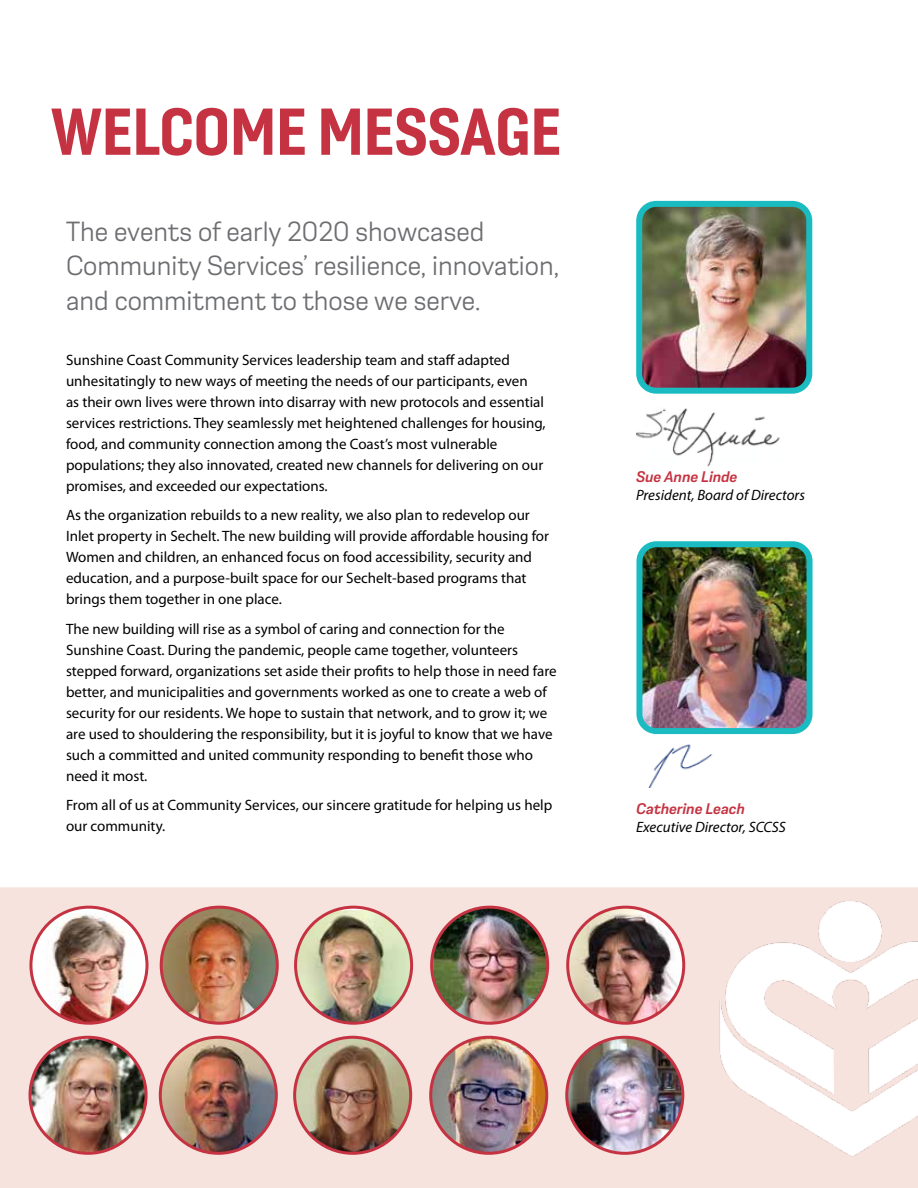
<style>
.page{position:relative;width:918px;height:1188px;background:#fff}
.page>*{position:absolute;margin:0;border:0;box-sizing:border-box;transform-origin:0 0}
.t1{font:700 condensed 64.5px "Moderna Sans";color:#c53342}
.t2{font:300 27px/34.5px "Moderna Sans";color:#6d6e71}
.t3{font:15px/21px "Myriad Pro";color:#000}
.t4{font:italic 15px "Myriad Pro";color:#000}
.t5{font:italic 500 15px "Moderna Sans";color:#c53342}
</style>
<div class="page">
<div style="left:0;top:887px;width:918px;height:301px;background:#f7e3de"></div>
<img style="left:643px;top:208px;width:162px;height:179px">
<div style="left:636px;top:201px;width:176px;height:193px;border:6px solid #1abcc1;border-radius:17px"></div>
<img style="left:643px;top:548px;width:163px;height:179px">
<div style="left:636px;top:541px;width:177px;height:193px;border:6px solid #1abcc1;border-radius:17px"></div>
<img style="left:636px;top:408px;width:144px;height:59px">
<img style="left:649px;top:744px;width:64px;height:43px">
<img style="left:31px;top:907px;width:116px;height:116px;border-radius:58px">
<div style="left:29px;top:906px;width:119px;height:119px;border:3px solid #c53342;border-radius:50%"></div>
<img style="left:161px;top:907px;width:116px;height:116px;border-radius:58px">
<div style="left:160px;top:906px;width:119px;height:119px;border:3px solid #c53342;border-radius:50%"></div>
<img style="left:297px;top:910px;width:115px;height:113px">
<div style="left:294px;top:906px;width:119px;height:119px;border:3px solid #c53342;border-radius:50%"></div>
<img style="left:433px;top:907px;width:115px;height:116px">
<div style="left:430px;top:906px;width:119px;height:119px;border:3px solid #c53342;border-radius:50%"></div>
<img style="left:568px;top:907px;width:115px;height:116px">
<div style="left:566px;top:906px;width:119px;height:119px;border:3px solid #c53342;border-radius:50%"></div>
<img style="left:30px;top:1037px;width:116px;height:116px;border-radius:58px">
<div style="left:29px;top:1036px;width:119px;height:119px;border:3px solid #c53342;border-radius:50%"></div>
<img style="left:160px;top:1037px;width:116px;height:116px;border-radius:58px">
<div style="left:159px;top:1036px;width:119px;height:119px;border:3px solid #c53342;border-radius:50%"></div>
<img style="left:295px;top:1037px;width:116px;height:116px;border-radius:58px">
<div style="left:293px;top:1036px;width:119px;height:119px;border:3px solid #c53342;border-radius:50%"></div>
<img style="left:431px;top:1037px;width:116px;height:116px;border-radius:58px">
<div style="left:429px;top:1036px;width:119px;height:119px;border:3px solid #c53342;border-radius:50%"></div>
<img style="left:567px;top:1037px;width:116px;height:116px;border-radius:58px">
<div style="left:565px;top:1036px;width:119px;height:119px;border:3px solid #c53342;border-radius:50%"></div>
<img style="left:704px;top:887px;width:214px;height:297px">
<h1 class="t1" style="left:51px;top:92px;width:512px">WELCOME MESSAGE</h1>
<h2 class="t2" style="left:66px;top:214px;width:495px">The events of early 2020 showcased<br>Community Services’ resilience, innovation, and commitment to those we serve.</h2>
<p class="t3" style="left:66px;top:349px;width:481px">Sunshine Coast Community Services leadership team and staff adapted unhesitatingly to new ways of meeting the needs of our participants, even<br>as their own lives were thrown into disarray with new protocols and essential services restrictions. They seamlessly met heightened challenges for housing, food, and community connection among the Coast’s most vulnerable populations; they also innovated, created new channels for delivering on our promises, and exceeded our expectations.</p>
<p class="t3" style="left:66px;top:504px;width:485px">As the organization rebuilds to a new reality, we also plan to redevelop our Inlet property in Sechelt. The new building will provide affordable housing for Women and children, an enhanced focus on food accessibility, security and education, and a purpose-built space for our Sechelt-based programs that brings them together in one place.</p>
<p class="t3" style="left:66px;top:618px;width:492px">The new building will rise as a symbol of caring and connection for the Sunshine Coast. During the pandemic, people came together, volunteers stepped forward, organizations set aside their profits to help those in need fare better, and municipalities and governments worked as one to create a web of security for our residents. We hope to sustain that network, and to grow it; we are used to shouldering the responsibility, but it is joyful to know that we have such a committed and united community responding to benefit those who need it most.</p>
<p class="t3" style="left:66px;top:794px;width:488px">From all of us at Community Services, our sincere gratitude for helping us help our community.</p>
<p class="t5" style="left:636px;top:799px;width:110px">Catherine Leach</p>
<p class="t5" style="left:636px;top:468px;width:103px">Sue Anne Linde</p>
<p class="t4" style="left:636px;top:486px;width:170px">President, Board of Directors</p>
<p class="t4" style="left:636px;top:818px;width:151px">Executive Director, SCCSS</p>
</div>
